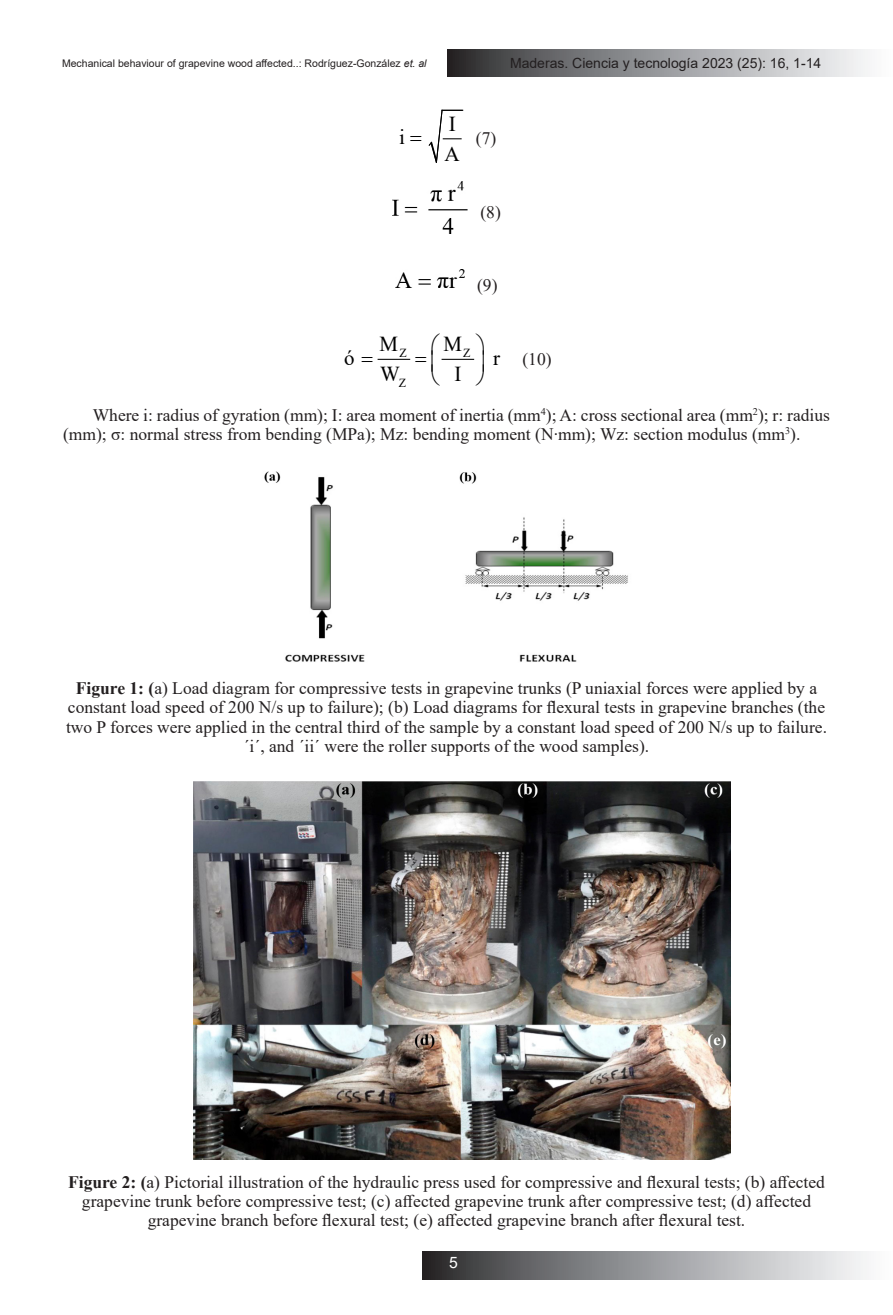
<style>
.page{position:relative;width:893px;height:1315px;background:#fff}
.page>*{position:absolute;margin:0;border:0;box-sizing:border-box;transform-origin:0 0}
.t1{font:21.35px "Times New Roman";color:#000}
.MDPI_5_1_figure_capt{font:17.5px/19.2px "Times New Roman";color:#231f20;text-align:center}
.MDPI_3_1_text{font:17.5px/19.2px "Times New Roman";color:#231f20}
.t2{font:15.75px "Arial";color:#fff}
.t3{font:14px "Arial";color:#231f20}
.t4{font:12.25px "Times New Roman";color:#000}
.t5{font:10.5px "Arial";color:#231f20}
.s1{font-style:italic}
.s2{font-weight:700}
</style>
<div class="page">
<svg style="left:448px;top:49px;width:420px;height:28px"></svg>
<svg style="left:423px;top:1252px;width:444px;height:27px"></svg>
<svg style="left:428px;top:109px;width:35px;height:54px"></svg>
<img style="left:392px;top:181px;width:75px;height:52px">
<img style="left:396px;top:269px;width:68px;height:18px">
<hr style="left:378px;top:359px;width:32px;height:1px;background:#000">
<hr style="left:442px;top:359px;width:32px;height:1px;background:#000">
<img style="left:193px;top:781px;width:538px;height:378px">
<img style="left:264px;top:471px;width:364px;height:191px">
<p class="t5" style="left:62px;top:56px;width:366px">Mechanical behaviour of grapevine wood affected..: Rodríguez-González <span class="s1">et. al</span></p>
<p class="t3" style="left:510px;top:53px;width:313px">Maderas. Ciencia y tecnología 2023 (25): 16, 1-14</p>
<p class="t1" style="left:399px;top:122px;width:7px">i</p>
<p class="t1" style="left:449px;top:108px;width:9px">I</p>
<p class="t1" style="left:445px;top:138px;width:17px">A</p>
<p class="MDPI_5_1_figure_capt" style="left:476px;top:128px;width:22px">(7)</p>
<p class="MDPI_5_1_figure_capt" style="left:480px;top:202px;width:22px">(8)</p>
<p class="MDPI_5_1_figure_capt" style="left:477px;top:275px;width:22px">(9)</p>
<p class="t1" style="left:379px;top:329px;width:20px">M</p>
<p class="t1" style="left:443px;top:329px;width:20px">M</p>
<p class="t4" style="left:399px;top:344px;width:9px">Z</p>
<p class="t4" style="left:463px;top:344px;width:9px">Z</p>
<p class="t4" style="left:399px;top:374px;width:9px">Z</p>
<p class="t1" style="left:344px;top:342px;width:12px">ó</p>
<p class="t1" style="left:493px;top:342px;width:8px">r</p>
<p class="t1" style="left:380px;top:359px;width:21px">W</p>
<p class="t1" style="left:455px;top:359px;width:8px">I</p>
<p class="MDPI_5_1_figure_capt" style="left:522px;top:349px;width:31px">(10)</p>
<p class="MDPI_3_1_text" style="left:63px;top:405px;width:768px;text-indent:30px">Where i: radius of gyration (mm); I: area moment of inertia (mm<sup>4</sup>); A: cross sectional area (mm<sup>2</sup>); r: radius (mm); σ: normal stress from bending (MPa); Mz: bending moment (N∙mm); Wz: section modulus (mm<sup>3</sup>).</p>
<p class="MDPI_5_1_figure_capt" style="left:66px;top:678px;width:762px"><span class="s2">Figure 1: (</span>a) Load diagram for compressive tests in grapevine trunks (P uniaxial forces were applied by a constant load speed of 200 N/s up to failure); (b) Load diagrams for flexural tests in grapevine branches (the two P forces were applied in the central third of the sample by a constant load speed of 200 N/s up to failure. ´i´, and ´ii´ were the roller supports of the wood samples).</p>
<p class="MDPI_5_1_figure_capt" style="left:68px;top:1171px;width:758px"><span class="s2">Figure 2: (</span>a) Pictorial illustration of the hydraulic press used for compressive and flexural tests; (b) affected grapevine trunk before compressive test; (c) affected grapevine trunk after compressive test; (d) affected grapevine branch before flexural test; (e) affected grapevine branch after flexural test.</p>
<p class="t2" style="left:449px;top:1252px;width:10px">5</p>
</div>
